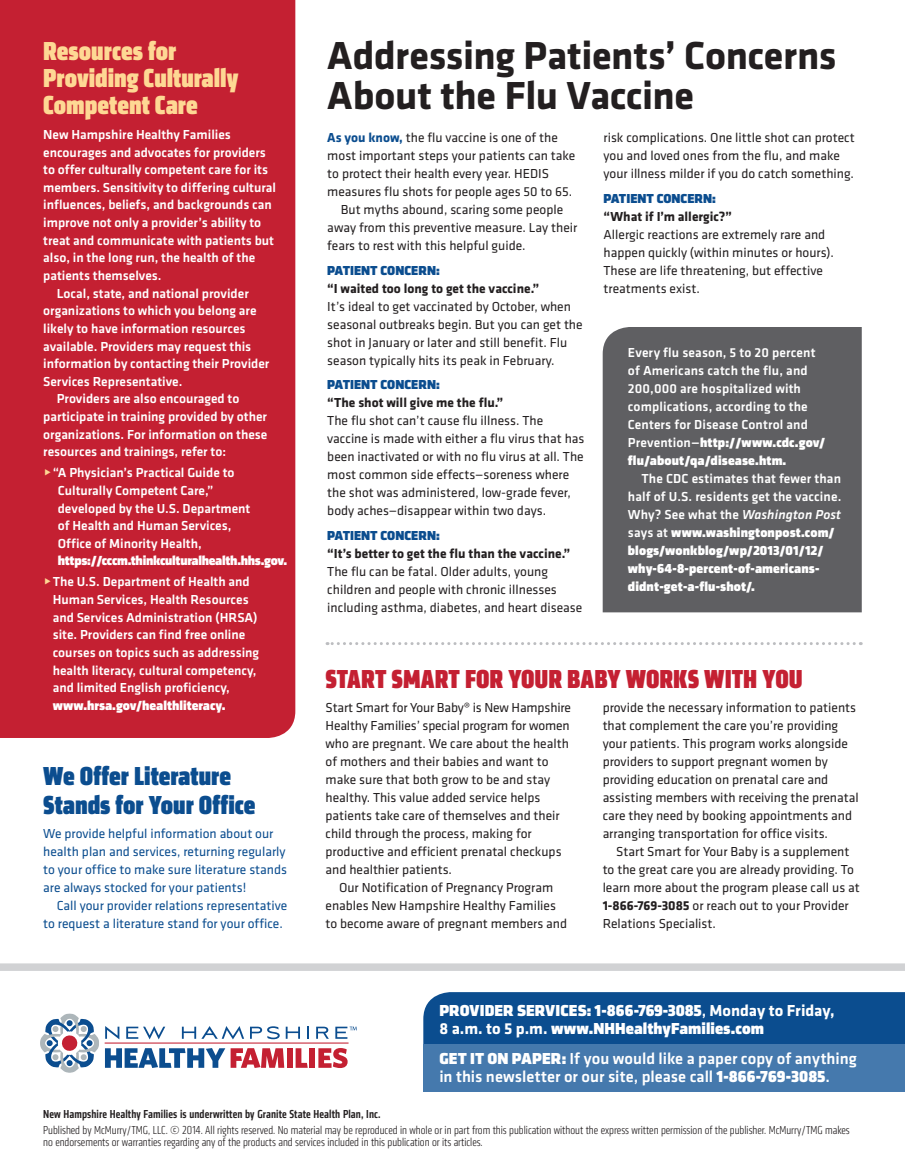
<style>
.page{position:relative;width:905px;height:1175px;background:#fff}
.page>*{position:absolute;margin:0;border:0;box-sizing:border-box;transform-origin:0 0}
.t1{font:700 40.5px/40.5px "Klavika";color:#231f20}
.t2{font:27px/27px "Klavika Display Bl Cond";color:#fed894}
.t3{font:27px/28.5px "Klavika Display Bl Cond";color:#0b4d8f}
.t4{font:27px "Klavika Display Bl Cond";color:#c42032}
.t5{font:500 16.5px/18px "Klavika";color:#fff}
.t6{font:16.5px/18px "Klavika Display Bl";letter-spacing:.005em;color:#fff}
.t7{font:13.5px/18px "Klavika";color:#231f20}
.t8{font:500 13.5px/17.7px "Klavika";color:#fff}
.t9{font:13.5px/18px "Klavika";color:#0b4d8f}
.t10{font:13.5px/18px "Klavika Display Bl";letter-spacing:.01em;color:#fff}
.t11{font:700 13.5px "Klavika";color:#231f20}
.t12{font:13.5px "Klavika Display Bl";color:#0b4d8f}
.t13{font:13.5px "Klavika Display Bl";letter-spacing:-.02em;color:#fff}
.t14{font:300 condensed 12px/12px "Klavika";color:#231f20}
.t15{font:500 condensed 12px "Klavika";letter-spacing:.01em;color:#231f20}
.s1{font-weight:700;color:#0b4d8f}
.s2{font-family:"Klavika";font-weight:500}
.s3{font-style:italic}
.s4{font-weight:700}
.s5{font-family:"Klavika";font-weight:700}
.s6{font-family:"Klavika Display Bl";font-weight:400}
</style>
<div class="page">
<div style="left:423px;top:992px;width:481px;height:52px;background:#0b4d8f"></div>
<div style="left:423px;top:1044px;width:481px;height:47px;background:#4579ad"></div>
<svg style="left:316px;top:1026px;width:13px;height:12px"></svg>
<hr style="left:105px;top:1042px;width:243px;height:1px;background:#c42032">
<div style="left:309px;top:1048px;width:6px;height:19px;background:#c42032"></div>
<svg style="left:318px;top:1048px;width:29px;height:20px"></svg>
<svg style="left:40px;top:1013px;width:269px;height:59px"></svg>
<svg style="left:66px;top:1059px;width:7px;height:7px"></svg>
<svg style="left:66px;top:1019px;width:7px;height:7px"></svg>
<svg style="left:335px;top:1026px;width:22px;height:12px"></svg>
<div style="left:0;top:963px;width:904px;height:7px;background:#d1d2d4"></div>
<div style="left:0;top:0;width:295px;height:738px;background:#c42032"></div>
<svg style="left:327px;top:642px;width:527px;height:3px"></svg>
<div style="left:602px;top:327px;width:259px;height:285px;background:#5f5f62"></div>
<svg style="left:45px;top:469px;width:6px;height:6px"></svg>
<svg style="left:45px;top:578px;width:6px;height:7px"></svg>
<h2 class="t2" style="left:43px;top:39px;width:197px">Resources for<br>Providing Culturally<br>Competent Care</h2>
<p class="t8" style="left:43px;top:125px;width:189px">New Hampshire Healthy Families</p>
<p class="t8" style="left:43px;top:143px;width:224px">encourages and advocates for providers</p>
<p class="t8" style="left:43px;top:160px;width:226px">to offer culturally competent care for its</p>
<p class="t8" style="left:43px;top:178px;width:234px">members. Sensitivity to differing cultural</p>
<p class="t8" style="left:43px;top:196px;width:230px">influences, beliefs, and backgrounds can</p>
<p class="t8" style="left:43px;top:213px;width:219px">improve not only a provider’s ability to</p>
<p class="t8" style="left:43px;top:231px;width:232px">treat and communicate with patients but</p>
<p class="t8" style="left:43px;top:249px;width:213px">also, in the long run, the health of the</p>
<p class="t8" style="left:43px;top:266px;width:120px">patients themselves.</p>
<p class="t8" style="left:57px;top:284px;width:193px">Local, state, and national provider</p>
<p class="t8" style="left:43px;top:301px;width:215px">organizations to which you belong are</p>
<p class="t8" style="left:43px;top:319px;width:204px">likely to have information resources</p>
<p class="t8" style="left:43px;top:337px;width:209px">available. Providers may request this</p>
<p class="t8" style="left:43px;top:354px;width:228px">information by contacting their Provider</p>
<p class="t8" style="left:43px;top:372px;width:141px">Services Representative.</p>
<p class="t8" style="left:57px;top:390px;width:184px">Providers are also encouraged to</p>
<p class="t8" style="left:43px;top:407px;width:225px">participate in training provided by other</p>
<p class="t8" style="left:43px;top:425px;width:226px">organizations. For information on these</p>
<p class="t8" style="left:43px;top:443px;width:184px">resources and trainings, refer to:</p>
<p class="t8" style="left:58px;top:463px;width:194px;text-indent:-5px">“A Physician’s Practical Guide to<br>Culturally Competent Care,” developed by the U.S. Department of Health and Human Services,<br>Office of Minority Health,</p>
<p class="t13" style="left:58px;top:553px;width:231px">https://cccm.thinkculturalhealth.hhs.gov.</p>
<p class="t8" style="left:53px;top:572px;width:208px">The U.S. Department of Health and Human Services, Health Resources and Services Administration (HRSA) site. Providers can find free online courses on topics such as addressing health literacy, cultural competency, and limited English proficiency,</p>
<p class="t10" style="left:53px;top:697px;width:174px">www.hrsa.gov/healthliteracy.</p>
<h2 class="t3" style="left:43px;top:763px;width:214px">We Offer Literature<br>Stands for Your Office</h2>
<p class="t9" style="left:43px;top:824px;width:245px">We provide helpful information about our health plan and services, returning regularly to your office to make sure literature stands are always stocked for your patients!</p>
<p class="t9" style="left:43px;top:896px;width:245px;text-indent:14px">Call your provider relations representative to request a literature stand for your office.</p>
<h1 class="t1" style="left:327px;top:33px;width:510px">Addressing Patients’ Concerns<br>About the Flu Vaccine</h1>
<p class="t7" style="left:327px;top:128px;width:232px"><span class="s1">As you know,</span> the flu vaccine is one of the</p>
<p class="t7" style="left:327px;top:146px;width:249px">most important steps your patients can take</p>
<p class="t7" style="left:327px;top:164px;width:223px">to protect their health every year. HEDIS</p>
<p class="t7" style="left:327px;top:182px;width:246px">measures flu shots for people ages 50 to 65.</p>
<p class="t7" style="left:341px;top:200px;width:224px">But myths abound, scaring some people</p>
<p class="t7" style="left:327px;top:218px;width:251px">away from this preventive measure. Lay their</p>
<p class="t7" style="left:327px;top:236px;width:200px">fears to rest with this helpful guide.</p>
<p class="t12" style="left:327px;top:262px;width:114px">Patient Concern:</p>
<p class="t11" style="left:327px;top:278px;width:213px">“I waited too long to get the vaccine.”</p>
<p class="t7" style="left:327px;top:297px;width:257px">It’s ideal to get vaccinated by October, when seasonal outbreaks begin. But you can get the shot in January or later and still benefit. Flu season typically hits its peak in February.</p>
<p class="t12" style="left:327px;top:377px;width:114px">Patient Concern:</p>
<p class="t11" style="left:327px;top:393px;width:178px">“The shot will give me the flu.”</p>
<p class="t7" style="left:327px;top:411px;width:258px">The flu shot can’t cause flu illness. The vaccine is made with either a flu virus that has been inactivated or with no flu virus at all. The most common side effects—soreness where the shot was administered, low-grade fever, body aches—disappear within two days.</p>
<p class="t12" style="left:327px;top:527px;width:114px">Patient Concern:</p>
<p class="t11" style="left:327px;top:544px;width:244px">“It’s better to get the flu than the vaccine.”</p>
<p class="t7" style="left:327px;top:562px;width:256px">The flu can be fatal. Older adults, young children and people with chronic illnesses including asthma, diabetes, and heart disease</p>
<p class="t7" style="left:603px;top:128px;width:253px">risk complications. One little shot can protect you and loved ones from the flu, and make your illness milder if you do catch something.</p>
<p class="t12" style="left:603px;top:190px;width:114px">Patient Concern:</p>
<p class="t11" style="left:603px;top:206px;width:130px">“What if I’m allergic?”</p>
<p class="t7" style="left:603px;top:225px;width:232px">Allergic reactions are extremely rare and happen quickly (within minutes or hours).<br>These are life threatening, but effective treatments exist.</p>
<p class="t8" style="left:628px;top:343px;width:189px">Every flu season, 5 to 20 percent of Americans catch the flu, and<br>200,000 are hospitalized with complications, according to the<br>Centers for Disease Control and</p>
<p class="t10" style="left:628px;top:434px;width:199px"><span class="s2">Prevention—</span>http://www.cdc.gov/ flu/about/qa/disease.htm.</p>
<p class="t8" style="left:628px;top:469px;width:215px;text-align:justify;text-indent:14px">The CDC estimates that fewer than half of U.S. residents get the vaccine.<br>Why? See what the <span class="s3">Washington Post</span></p>
<p class="t10" style="left:628px;top:524px;width:208px"><span class="s2">says at</span> www.washingtonpost.com/ blogs/wonkblog/wp/2013/01/12/ why-64-8-percent-of-americans&shy;didnt-get-a-flu-shot/.</p>
<h2 class="t4" style="left:325px;top:663px;width:25px">Start</h2>
<h2 class="t4" style="left:391px;top:663px;width:398px">Smart for Your Baby Works With You</h2>
<p class="t7" style="left:325px;top:698px;width:247px">Start Smart for Your Baby® is New Hampshire Healthy Families’ special program for women who are pregnant. We care about the health of mothers and their babies and want to make sure that both grow to be and stay healthy. This value added service helps patients take care of themselves and their child through the process, making for productive and efficient prenatal checkups and healthier patients.</p>
<p class="t7" style="left:325px;top:878px;width:243px;text-indent:13px">Our Notification of Pregnancy Program enables New Hampshire Healthy Families to become aware of pregnant members and</p>
<p class="t7" style="left:602px;top:698px;width:257px">provide the necessary information to patients that complement the care you’re providing your patients. This program works alongside providers to support pregnant women by providing education on prenatal care and assisting members with receiving the prenatal care they need by booking appointments and arranging transportation for office visits.</p>
<p class="t7" style="left:602px;top:842px;width:259px;text-indent:14px">Start Smart for Your Baby is a supplement to the great care you are already providing. To learn more about the program please call us at <span class="s4">1-866-769-3085</span> or reach out to your Provider Relations Specialist.</p>
<p class="t6" style="left:439px;top:1002px;width:396px">Provider Services: 1-866-769-3085<span class="s2">,</span> <span class="s5">Monday to Friday,<br>8 a.m. to 5 p.m.</span> www.NHHealthyFamilies.com</p>
<p class="t5" style="left:439px;top:1049px;width:419px"><span class="s6">Get It On Paper:</span> If you would like a paper copy of anything in this newsletter or our site, please call <span class="s6">1-866-769-3085</span>.</p>
<p class="t15" style="left:43px;top:1106px;width:339px">New Hampshire Healthy Families is underwritten by Granite State Health Plan, Inc.</p>
<p class="t14" style="left:43px;top:1124px;width:808px">Published by McMurry/TMG, LLC. © 2014. All rights reserved. No material may be reproduced in whole or in part from this publication without the express written permission of the publisher. McMurry/TMG makes no endorsements or warranties regarding any of the products and services included in this publication or its articles.</p>
</div>
